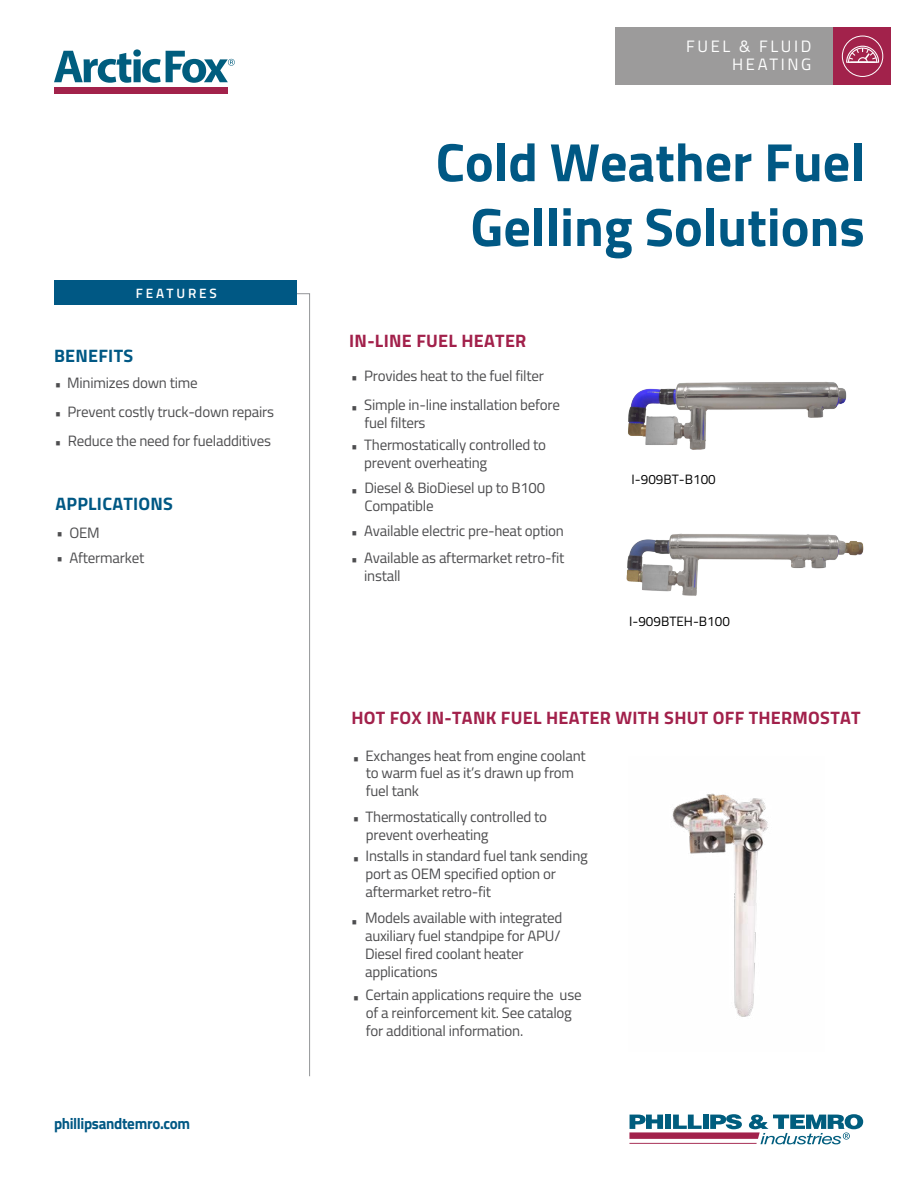
<style>
.page{position:relative;width:918px;height:1188px;background:#fff}
.page>*{position:absolute;margin:0;border:0;box-sizing:border-box;transform-origin:0 0}
.t1{font:700 54px/64.8px "Titillium";color:#005884;text-align:right}
.t2{font:700 18px "Titillium";letter-spacing:.015em;color:#a2214b}
.t3{font:700 18px "Titillium";letter-spacing:.015em;color:#005884}
.t4{font:16.5px/18px "Titillium Web";letter-spacing:.16em;color:#fff;text-align:right}
.t5{font:700 15.75px "Titillium Web";letter-spacing:-.02em;color:#005884;scale:.96 1}
.t6{font:15px/18px "Titillium";letter-spacing:-.015em;color:#4d4d4f}
.t7{font:13.5px "Titillium Web";color:#000}
.t8{font:600 13.5px "Titillium Web";letter-spacing:.21em;color:#fff}
.s1{font-family:"Titillium Text 22 L"}
.s2{font-family:"Titillium"}
</style>
<div class="page">
<svg style="left:629px;top:1114px;width:234px;height:30px"></svg>
<hr style="left:629px;top:1143px;width:128px;height:1px;background:#a2224b">
<div style="left:54px;top:281px;width:243px;height:24px;background:#005884"></div>
<svg style="left:297px;top:293px;width:13px;height:784px"></svg>
<div style="left:834px;top:28px;width:57px;height:57px;background:#a2224b"></div>
<div style="left:615px;top:28px;width:218px;height:57px;background:#9c9b9b"></div>
<div style="left:842px;top:36px;width:41px;height:41px;border:1px solid #fff;border-radius:50%"></div>
<svg style="left:846px;top:46px;width:33px;height:17px"></svg>
<img style="left:626px;top:533px;width:238px;height:63px">
<img style="left:628px;top:382px;width:219px;height:68px">
<img style="left:672px;top:793px;width:96px;height:224px">
<div style="left:54px;top:87px;width:174px;height:7px;background:#a2224b"></div>
<svg style="left:54px;top:49px;width:181px;height:34px"></svg>
<p class="t8" style="left:136px;top:283px;width:83px">FEATURES</p>
<p class="t3" style="left:54px;top:342px;width:81px">BENEFITS</p>
<p class="t6" style="left:54px;top:373px;width:145px"><span class="s1">•</span> Minimizes down time</p>
<p class="t6" style="left:54px;top:402px;width:222px"><span class="s1">•</span> Prevent costly truck-down repairs</p>
<p class="t6" style="left:54px;top:431px;width:219px"><span class="s1">•</span> Reduce the need for fueladditives</p>
<p class="t3" style="left:56px;top:490px;width:119px">APPLICATIONS</p>
<p class="t6" style="left:56px;top:523px;width:45px"><span class="s1">•</span> OEM</p>
<p class="t6" style="left:56px;top:548px;width:90px"><span class="s1">•</span> Aftermarket</p>
<p class="t5" style="left:54px;top:1111px;width:143px">phillipsandtemro.com</p>
<p class="t4" style="left:686px;top:37px;width:127px">FUEL &amp; FLUID<br>HEATING</p>
<h1 class="t1" style="left:436px;top:127px;width:431px">Cold Weather Fuel<br>Gelling Solutions</h1>
<p class="t2" style="left:349px;top:327px;width:179px">IN-LINE FUEL HEATER</p>
<p class="t6" style="left:351px;top:366px;width:195px"><span class="s1">•</span> Provides heat to the fuel filter</p>
<p class="t6" style="left:364px;top:396px;width:197px;line-height:17.4px;text-indent:-14px"><span class="s1">•</span> Simple in-line installation before fuel filters</p>
<p class="t6" style="left:364px;top:435px;width:183px;text-indent:-14px"><span class="s1">•</span> Thermostatically controlled to prevent overheating</p>
<p class="t6" style="left:364px;top:478px;width:182px;text-indent:-14px"><span class="s1">•</span> Diesel &amp; BioDiesel up to B100<br>Compatible</p>
<p class="t6" style="left:350px;top:522px;width:215px"><span class="s1">•</span> Available electric pre-heat option</p>
<p class="t6" style="left:364px;top:548px;width:202px;text-indent:-14px"><span class="s1">•</span> Available as aftermarket retro-fit install</p>
<p class="t7" style="left:632px;top:469px;width:86px">I-909BT-B100</p>
<p class="t7" style="left:629px;top:612px;width:102px">I-909BT<span class="s2">EH</span>-B100</p>
<p class="t2" style="left:351px;top:704px;width:511px">HOT FOX IN-TANK FUEL HEATER WITH SHUT OFF THERMOSTAT</p>
<p class="t6" style="left:366px;top:746px;width:222px;line-height:17.4px;text-indent:-14px"><span class="s1">•</span> Exchanges heat from engine coolant to warm fuel as it’s drawn up from fuel tank</p>
<p class="t6" style="left:366px;top:807px;width:183px;text-indent:-14px"><span class="s1">•</span> Thermostatically controlled to prevent overheating</p>
<p class="t6" style="left:366px;top:846px;width:224px;text-indent:-13px"><span class="s1">•</span> Installs in standard fuel tank sending port as OEM specified option or aftermarket retro-fit</p>
<p class="t6" style="left:365px;top:908px;width:199px;text-indent:-15px"><span class="s1">•</span> Models available with integrated auxiliary fuel standpipe for APU/<br>Diesel fired coolant heater applications</p>
<p class="t6" style="left:366px;top:986px;width:217px;text-indent:-14px"><span class="s1">•</span> Certain applications require the use of a reinforcement kit. See catalog for additional information.</p>
</div>
